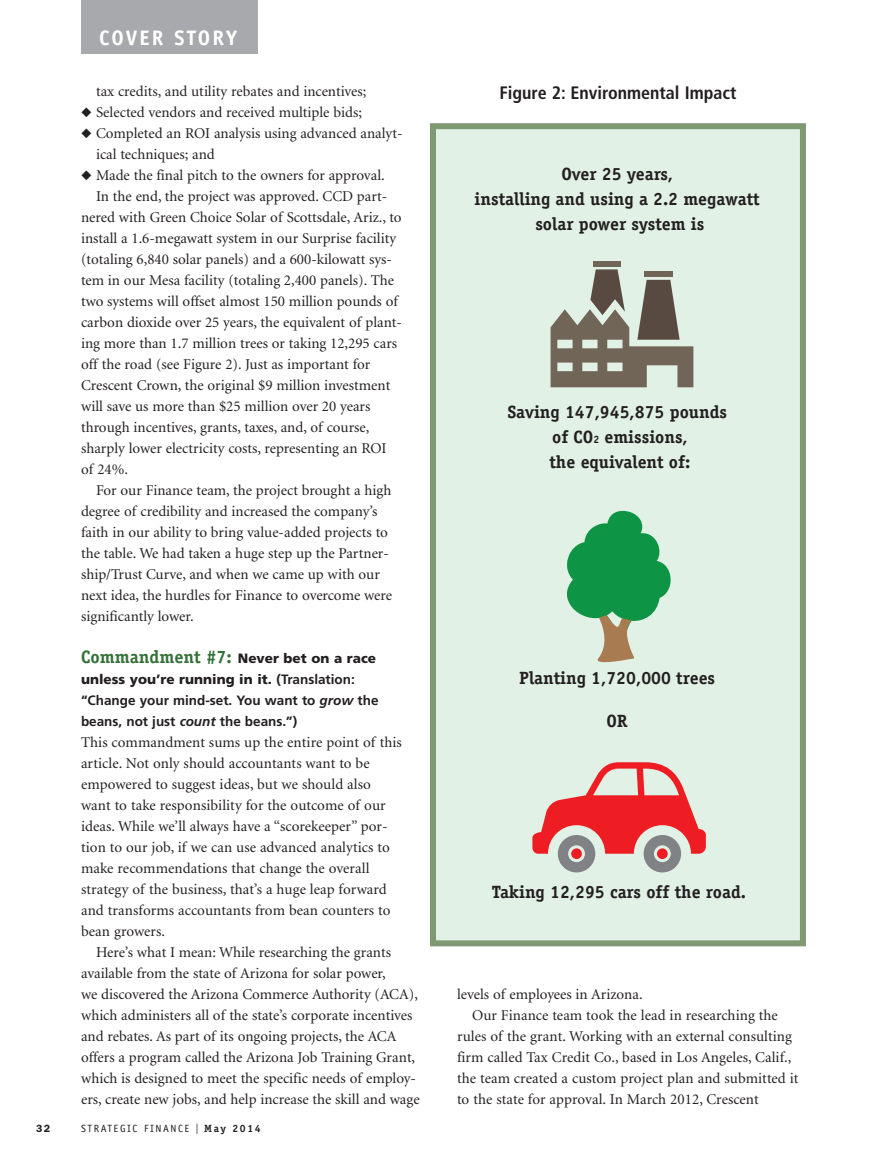
<style>
.page{position:relative;width:878px;height:1161px;background:#fff}
.page>*{position:absolute;margin:0;border:0;box-sizing:border-box;transform-origin:0 0}
.t1{font:700 21px "Officina Sans";letter-spacing:.1em;color:#fff}
.t2{font:700 condensed 18px "Frutiger";color:#231f20}
.t3{font:700 17.85px/24.9px "Officina Serif";color:#231f20;text-align:center}
.t4{font:15px/21px "Minion";color:#231f20}
.t5{font:700 13.5px/21px "Frutiger";color:#231f20}
.t6{font:10.5px "Officina Sans";letter-spacing:.15em;color:#231f20}
.t7{font:600 10.5px "Franklin Gothic";color:#231f20}
.s1{font-family:"Officina Serif";font-size:18px;color:#357138}
.s2{font-weight:900}
.s3{font-style:italic}
.s4{font-family:"Franklin Gothic";font-size:15px}
.s5{font-family:"Officina Serif";font-weight:700}
.s6{font-size:10.65px}
</style>
<div class="page">
<div style="left:81px;top:0;width:177px;height:54px;background:#a8a9ad"></div>
<div style="left:436px;top:129px;width:363px;height:811px;background:#e1f1e5"></div>
<svg style="left:550px;top:269px;width:143px;height:118px"></svg>
<div style="left:593px;top:261px;width:27px;height:6px;background:#716557"></div>
<svg style="left:532px;top:762px;width:173px;height:110px"></svg>
<svg style="left:567px;top:510px;width:104px;height:153px"></svg>
<div style="left:430px;top:123px;width:375px;height:823px;border:6px solid #7f9a73"></div>
<h1 class="t1" style="left:99px;top:30px;width:139px">COVER STORY</h1>
<p class="t4" style="left:96px;top:82px;width:272px">tax credits, and utility rebates and incentives;</p>
<p class="t4" style="left:81px;top:103px;width:282px">◆ Selected vendors and received multiple bids;</p>
<p class="t4" style="left:96px;top:124px;width:308px;text-indent:-15px">◆ Completed an ROI analysis using advanced analyt&shy;ical techniques; and</p>
<p class="t4" style="left:81px;top:166px;width:305px">◆ Made the final pitch to the owners for approval.</p>
<p class="t4" style="left:96px;top:187px;width:293px">In the end, the project was approved. CCD part-</p>
<p class="t4" style="left:81px;top:208px;width:322px">nered with Green Choice Solar of Scottsdale, Ariz., to</p>
<p class="t4" style="left:81px;top:229px;width:317px">install a 1.6-megawatt system in our Surprise facility</p>
<p class="t4" style="left:81px;top:250px;width:312px">(totaling 6,840 solar panels) and a 600-kilowatt sys-</p>
<p class="t4" style="left:81px;top:271px;width:315px">tem in our Mesa facility (totaling 2,400 panels). The</p>
<p class="t4" style="left:81px;top:292px;width:318px">two systems will offset almost 150 million pounds of</p>
<p class="t4" style="left:81px;top:313px;width:322px">carbon dioxide over 25 years, the equivalent of plant-</p>
<p class="t4" style="left:81px;top:334px;width:318px">ing more than 1.7 million trees or taking 12,295 cars</p>
<p class="t4" style="left:81px;top:355px;width:291px">off the road (see Figure 2). Just as important for</p>
<p class="t4" style="left:81px;top:376px;width:311px">Crescent Crown, the original $9 million investment</p>
<p class="t4" style="left:81px;top:397px;width:291px">will save us more than $25 million over 20 years</p>
<p class="t4" style="left:81px;top:418px;width:290px">through incentives, grants, taxes, and, of course,</p>
<p class="t4" style="left:81px;top:439px;width:307px">sharply lower electricity costs, representing an ROI</p>
<p class="t4" style="left:81px;top:460px;width:49px">of 24%.</p>
<p class="t4" style="left:96px;top:481px;width:297px">For our Finance team, the project brought a high</p>
<p class="t4" style="left:81px;top:502px;width:298px">degree of credibility and increased the company’s</p>
<p class="t4" style="left:81px;top:523px;width:308px">faith in our ability to bring value-added projects to</p>
<p class="t4" style="left:81px;top:544px;width:309px">the table. We had taken a huge step up the Partner-</p>
<p class="t4" style="left:81px;top:565px;width:300px">ship/Trust Curve, and when we came up with our</p>
<p class="t4" style="left:81px;top:586px;width:312px">next idea, the hurdles for Finance to overcome were</p>
<p class="t4" style="left:81px;top:607px;width:114px">significantly lower.</p>
<p class="t5" style="left:81px;top:649px;width:299px"><span class="s1">Commandment #7:</span> <span class="s2">Never bet on a race unless you’re running in it.</span> (Translation: “Change your mind-set. You want to <span class="s3">grow</span> the beans, not just <span class="s3">count</span> the beans.”)</p>
<p class="t4" style="left:81px;top:733px;width:322px">This commandment sums up the entire point of this article. Not only should accountants want to be empowered to suggest ideas, but we should also want to take responsibility for the outcome of our ideas. While we’ll always have a “scorekeeper” por&shy;tion to our job, if we can use advanced analytics to make recommendations that change the overall strategy of the business, that’s a huge leap forward and transforms accountants from bean counters to bean growers.</p>
<p class="t4" style="left:81px;top:943px;width:340px;text-indent:15px">Here’s what I mean: While researching the grants available from the state of Arizona for solar power,<br>we discovered the Arizona Commerce Authority (ACA), which administers all of the state’s corporate incentives and rebates. As part of its ongoing projects, the ACA offers a program called the Arizona Job Training Grant, which is designed to meet the specific needs of employ&shy;ers, create new jobs, and help increase the skill and wage</p>
<p class="t7" style="left:36px;top:1125px;width:16px">32</p>
<p class="t6" style="left:81px;top:1125px;width:181px">STRATEGIC FINANCE <span class="s4">I</span> <span class="s5">May 2014</span></p>
<p class="t2" style="left:499px;top:86px;width:238px">Figure 2: Environmental Impact</p>
<p class="t3" style="left:474px;top:163px;width:287px">Over 25 years,<br>installing and using a 2.2 megawatt solar power system is</p>
<p class="t3" style="left:507px;top:401px;width:221px">Saving 147,945,875 pounds of CO<span class="s6">2</span> emissions,<br>the equivalent of:</p>
<p class="t3" style="left:519px;top:667px;width:197px">Planting 1,720,000 trees</p>
<p class="t3" style="left:606px;top:710px;width:23px">OR</p>
<p class="t3" style="left:492px;top:881px;width:256px">Taking 12,295 cars off the road.</p>
<p class="t4" style="left:457px;top:985px;width:187px">levels of employees in Arizona.</p>
<p class="t4" style="left:472px;top:1006px;width:307px">Our Finance team took the lead in researching the</p>
<p class="t4" style="left:457px;top:1027px;width:336px">rules of the grant. Working with an external consulting</p>
<p class="t4" style="left:457px;top:1048px;width:336px">firm called Tax Credit Co., based in Los Angeles, Calif.,</p>
<p class="t4" style="left:457px;top:1069px;width:343px">the team created a custom project plan and submitted it</p>
<p class="t4" style="left:457px;top:1090px;width:303px">to the state for approval. In March 2012, Crescent</p>
</div>
